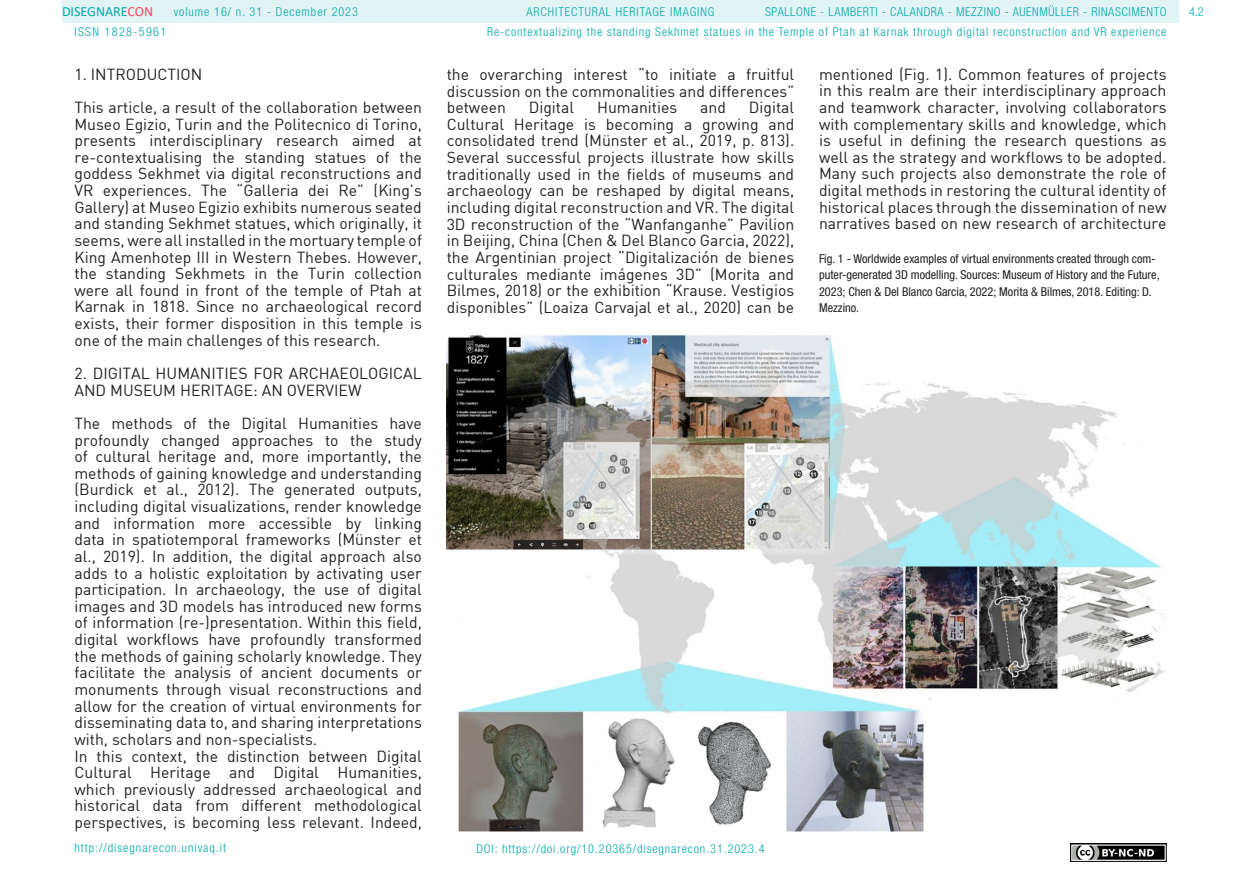
<style>
.page{position:relative;width:1241px;height:893px;background:#fff}
.page>*{position:absolute;margin:0;border:0;box-sizing:border-box;transform-origin:0 0}
.t1{font:15.75px/16.6px "DIN";color:#231f20;text-align:justify}
.t2{font:14px "Calibri";color:#00aaad}
.t3{font:300 condensed 12.25px "Helvetica Neue LT Std";letter-spacing:.075em;color:#00aaad}
.t4{font:condensed 12.25px/16.6px "Helvetica Neue LT Std";color:#231f20}
.t5{font:300 condensed 12.25px "Helvetica Neue LT Std";letter-spacing:.05em;color:#00aaad}
.t6{font:300 condensed 12.25px "Helvetica Neue LT Std";letter-spacing:.11em;color:#00aaad}
.s1{color:#f24862}
</style>
<div class="page">
<div style="left:62px;top:0;width:1116px;height:23px;background:#e2f3f4"></div>
<img style="left:1070px;top:843px;width:96px;height:18px">
<img style="left:446px;top:333px;width:719px;height:498px">
<p class="t2" style="left:62px;top:2px;width:93px">DISEGNARE<span class="s1">CON</span></p>
<p class="t5" style="left:765px;top:5px;width:403px">SPALLONE - LAMBERTI - CALANDRA - MEZZINO - AUENMÜLLER - RINASCIMENTO</p>
<p class="t3" style="left:174px;top:5px;width:186px">volume 16/ n. 31 - December 2023</p>
<p class="t3" style="left:526px;top:5px;width:189px">ARCHITECTURAL HERITAGE IMAGING</p>
<p class="t6" style="left:74px;top:24px;width:93px">ISSN 1828-5961</p>
<p class="t3" style="left:487px;top:25px;width:681px">Re-contextualizing the standing Sekhmet statues in the Temple of Ptah at Karnak through digital reconstruction and VR experience</p>
<p class="t1" style="left:74px;top:57px;width:349px;line-height:33.2px">1. INTRODUCTION<br>This article, a result of the collaboration between</p>
<p class="t1" style="left:74px;top:115px;width:349px">Museo Egizio, Turin and the Politecnico di Torino, presents interdisciplinary research aimed at re-contextualising the standing statues of the goddess Sekhmet via digital reconstructions and VR experiences. The “Galleria dei Re” (King’s Gallery) at Museo Egizio exhibits numerous seated and standing Sekhmet statues, which originally, it seems, were all installed in the mortuary temple of King Amenhotep III in Western Thebes. However, the standing Sekhmets in the Turin collection were all found in front of the temple of Ptah at Karnak in 1818. Since no archaeological record exists, their former disposition in this temple is one of the main challenges of this research.</p>
<p class="t1" style="left:74px;top:365px;width:349px">2. DIGITAL HUMANITIES FOR ARCHAEOLOGICAL<br>AND MUSEUM HERITAGE: AN OVERVIEW</p>
<p class="t1" style="left:74px;top:415px;width:349px;text-align:left">The methods of the Digital Humanities have profoundly changed approaches to the study of cultural heritage and, more importantly, the methods of gaining knowledge and understanding (Burdick et al., 2012). The generated outputs, including digital visualizations, render knowledge and information more accessible by linking data in spatiotemporal frameworks (Münster et al., 2019). In addition, the digital approach also adds to a holistic exploitation by activating user participation. In archaeology, the use of digital images and 3D models has introduced new forms of information (re-)presentation. Within this field, digital workflows have profoundly transformed the methods of gaining scholarly knowledge. They facilitate the analysis of ancient documents or monuments through visual reconstructions and allow for the creation of virtual environments for disseminating data to, and sharing interpretations with, scholars and non-specialists.<br>In this context, the distinction between Digital Cultural Heritage and Digital Humanities, which previously addressed archaeological and historical data from different methodological perspectives, is becoming less relevant. Indeed,</p>
<p class="t1" style="left:446px;top:66px;width:349px">the overarching interest “to initiate a fruitful discussion on the commonalities and differences” between</p>
<p class="t1" style="left:446px;top:99px;width:349px;text-indent:302px">Digital Cultural Heritage is becoming a growing and consolidated trend (Münster et al., 2019, p. 813).<br>Several successful projects illustrate how skills traditionally used in the fields of museums and archaeology can be reshaped by digital means, including digital reconstruction and VR. The digital 3D reconstruction of the “Wanfanganhe” Pavilion in Beijing, China (Chen &amp; Del Blanco Garcia, 2022), the Argentinian project “Digitalización de bienes culturales mediante imágenes 3D” (Morita and Bilmes, 2018) or the exhibition “Krause. Vestigios disponibles” (Loaiza Carvajal et al., 2020) can be</p>
<p class="t1" style="left:528px;top:99px;width:47px">Digital</p>
<p class="t1" style="left:597px;top:99px;width:82px">Humanities</p>
<p class="t1" style="left:700px;top:99px;width:27px">and</p>
<p class="t1" style="left:819px;top:65px;width:349px">mentioned (Fig. 1). Common features of projects in this realm are their interdisciplinary approach and teamwork character, involving collaborators with complementary skills and knowledge, which is useful in defining the research questions as well as the strategy and workflows to be adopted.<br>Many such projects also demonstrate the role of digital methods in restoring the cultural identity of historical places through the dissemination of new narratives based on new research of architecture</p>
<p class="t4" style="left:819px;top:250px;width:342px">Fig. 1 - Worldwide examples of virtual environments created through com&shy;puter-generated 3D modelling. Sources: Museum of History and the Future, 2023; Chen &amp; Del Blanco Garcia, 2022; Morita &amp; Bilmes, 2018. Editing: D.<br>Mezzino.</p>
<p class="t3" style="left:74px;top:841px;width:153px">http://disegnarecon.univaq.it</p>
<p class="t3" style="left:476px;top:842px;width:290px">DOI: https://doi.org/10.20365/disegnarecon.31.2023.4</p>
<p class="t3" style="left:1188px;top:5px;width:16px">4.2</p>
</div>
